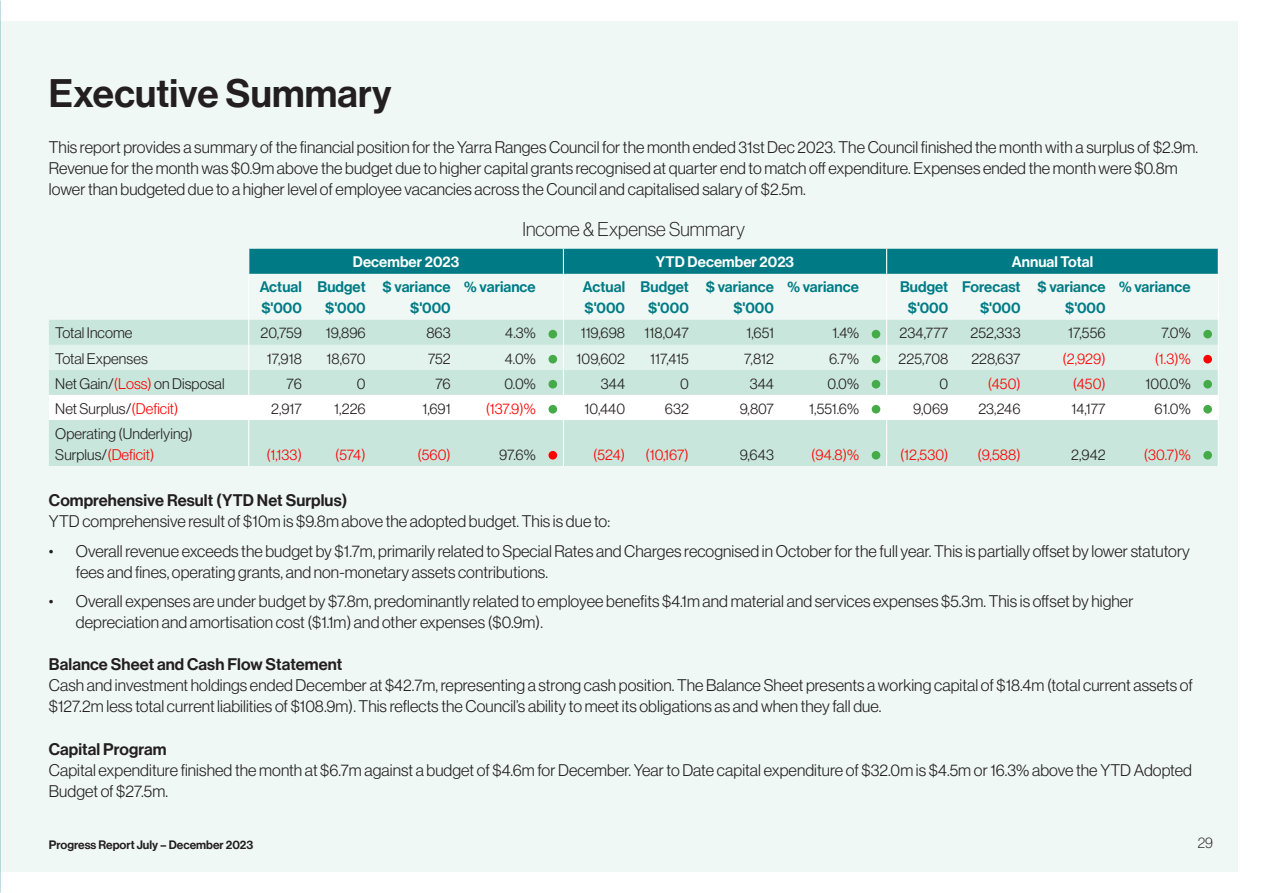
<style>
.page{position:relative;width:1263px;height:893px;background:#fff}
.page>*{position:absolute;margin:0;border:0;box-sizing:border-box;transform-origin:0 0}
.t1{font:39px "Neue Haas Display Mediu";letter-spacing:.005em;color:#231f20}
.t2{font:100 19.5px "Neue Haas Display";letter-spacing:.005em;color:#231f20}
.Copy{font:300 16.5px/21px "Neue Haas Display";letter-spacing:.005em;color:#231f20}
.Copy-2{font:300 15px/21px "Neue Haas Display";letter-spacing:.005em;color:#231f20}
.Copy-3{font:15px/21px "Neue Haas Display Mediu";letter-spacing:.005em;color:#007b85;text-align:right}
.Copy-4{font:300 15px "Neue Haas Display";letter-spacing:.005em;color:#f00}
.Copy-5{font:15px "Neue Haas Display Mediu";letter-spacing:.005em;color:#fff}
.t3{font:100 15px "Neue Haas Display";color:#231f20}
.t4{font:12px "Neue Haas Display Mediu";color:#231f20}
.s1{color:#f00}
.s2{font-family:"Neue Haas Display Mediu";font-weight:400}
</style>
<div class="page">
<div style="left:0;top:21px;width:1237px;height:851px;background:#eff8f5"></div>
<div style="left:49px;top:420px;width:1169px;height:46px;background:#c8e6db"></div>
<hr style="left:248px;top:274px;width:1px;height:46px;background:#fff">
<hr style="left:248px;top:420px;width:1px;height:46px;background:#fff">
<hr style="left:563px;top:274px;width:1px;height:46px;background:#fff">
<hr style="left:563px;top:420px;width:1px;height:46px;background:#fff">
<div style="left:249px;top:249px;width:969px;height:25px;background:#007b85"></div>
<hr style="left:886px;top:274px;width:1px;height:46px;background:#fff">
<hr style="left:1218px;top:274px;width:1px;height:46px;background:#fff">
<svg style="left:49px;top:320px;width:1170px;height:100px"></svg>
<hr style="left:886px;top:420px;width:1px;height:46px;background:#fff">
<hr style="left:1218px;top:420px;width:1px;height:46px;background:#fff">
<div style="left:548px;top:330px;width:9px;height:8px;background:#45ab48;border-radius:50%"></div>
<div style="left:872px;top:330px;width:8px;height:8px;background:#45ab48;border-radius:50%"></div>
<div style="left:1203px;top:330px;width:9px;height:8px;background:#45ab48;border-radius:50%"></div>
<div style="left:548px;top:355px;width:9px;height:8px;background:#45ab48;border-radius:50%"></div>
<div style="left:872px;top:355px;width:8px;height:8px;background:#45ab48;border-radius:50%"></div>
<div style="left:1203px;top:355px;width:9px;height:8px;background:#f00;border-radius:50%"></div>
<div style="left:548px;top:380px;width:9px;height:8px;background:#45ab48;border-radius:50%"></div>
<div style="left:872px;top:380px;width:8px;height:8px;background:#45ab48;border-radius:50%"></div>
<div style="left:1203px;top:380px;width:9px;height:8px;background:#45ab48;border-radius:50%"></div>
<div style="left:548px;top:405px;width:9px;height:9px;background:#45ab48;border-radius:50%"></div>
<div style="left:872px;top:405px;width:8px;height:9px;background:#45ab48;border-radius:50%"></div>
<div style="left:1203px;top:405px;width:9px;height:9px;background:#45ab48;border-radius:50%"></div>
<div style="left:548px;top:451px;width:9px;height:9px;background:#f00;border-radius:50%"></div>
<div style="left:872px;top:451px;width:8px;height:9px;background:#45ab48;border-radius:50%"></div>
<div style="left:1203px;top:451px;width:9px;height:9px;background:#45ab48;border-radius:50%"></div>
<img style="left:0;top:0;width:1px;height:893px">
<h1 class="t1" style="left:49px;top:70px;width:344px">Executive Summary</h1>
<p class="Copy" style="left:49px;top:137px;width:1151px">This report provides a summary of the financial position for the Yarra Ranges Council for the month ended 31st Dec 2023. The Council finished the month with a surplus of $2.9m.<br>Revenue for the month was $0.9m above the budget due to higher capital grants recognised at quarter end to match off expenditure. Expenses ended the month were $0.8m lower than budgeted due to a higher level of employee vacancies across the Council and capitalised salary of $2.5m.</p>
<h4 class="t2" style="left:522px;top:219px;width:224px">Income &amp; Expense Summary</h4>
<p class="Copy-5" style="left:353px;top:253px;width:108px">December 2023</p>
<p class="Copy-5" style="left:656px;top:253px;width:140px">YTD December 2023</p>
<p class="Copy-5" style="left:1012px;top:253px;width:83px">Annual Total</p>
<p class="Copy-3" style="left:260px;top:277px;width:44px;text-align:left">Actual $'000</p>
<p class="Copy-3" style="left:317px;top:277px;width:50px;text-align:center">Budget $'000</p>
<p class="Copy-3" style="left:383px;top:277px;width:70px">$ variance $'000</p>
<p class="Copy-3" style="left:464px;top:277px;width:73px">% variance</p>
<p class="Copy-3" style="left:583px;top:277px;width:44px;text-align:left">Actual $'000</p>
<p class="Copy-3" style="left:641px;top:277px;width:50px;text-align:center">Budget $'000</p>
<p class="Copy-3" style="left:706px;top:277px;width:70px">$ variance $'000</p>
<p class="Copy-3" style="left:787px;top:277px;width:73px">% variance</p>
<p class="Copy-3" style="left:900px;top:277px;width:50px;text-align:center">Budget $'000</p>
<p class="Copy-3" style="left:962px;top:277px;width:60px">Forecast $'000</p>
<p class="Copy-3" style="left:1037px;top:277px;width:70px">$ variance $'000</p>
<p class="Copy-3" style="left:1119px;top:277px;width:73px">% variance</p>
<p class="Copy-2" style="left:55px;top:323px;width:79px">Total Income</p>
<p class="Copy-2" style="left:261px;top:323px;width:43px">20,759</p>
<p class="Copy-2" style="left:326px;top:323px;width:41px">19,896</p>
<p class="Copy-2" style="left:426px;top:323px;width:26px">863</p>
<p class="Copy-2" style="left:505px;top:323px;width:32px">4.3%</p>
<p class="Copy-2" style="left:581px;top:323px;width:46px">119,698</p>
<p class="Copy-2" style="left:644px;top:323px;width:46px">118,047</p>
<p class="Copy-2" style="left:746px;top:323px;width:29px">1,651</p>
<p class="Copy-2" style="left:832px;top:323px;width:28px">1.4%</p>
<p class="Copy-2" style="left:900px;top:323px;width:50px">234,777</p>
<p class="Copy-2" style="left:970px;top:323px;width:52px">252,333</p>
<p class="Copy-2" style="left:1068px;top:323px;width:39px">17,556</p>
<p class="Copy-2" style="left:1161px;top:323px;width:31px">7.0%</p>
<p class="Copy-2" style="left:55px;top:348px;width:94px">Total Expenses</p>
<p class="Copy-2" style="left:267px;top:348px;width:37px">17,918</p>
<p class="Copy-2" style="left:327px;top:348px;width:41px">18,670</p>
<p class="Copy-2" style="left:428px;top:348px;width:24px">752</p>
<p class="Copy-2" style="left:505px;top:348px;width:33px">4.0%</p>
<p class="Copy-2" style="left:577px;top:348px;width:50px">109,602</p>
<p class="Copy-2" style="left:650px;top:348px;width:40px">117,415</p>
<p class="Copy-2" style="left:744px;top:348px;width:31px">7,812</p>
<p class="Copy-2" style="left:829px;top:348px;width:31px">6.7%</p>
<p class="Copy-2" style="left:899px;top:348px;width:51px">225,708</p>
<p class="Copy-2" style="left:971px;top:348px;width:51px">228,637</p>
<p class="Copy-4" style="left:1062px;top:350px;width:45px">(2,929)</p>
<p class="Copy-4" style="left:1155px;top:350px;width:37px">(1.3)%</p>
<p class="Copy-2" style="left:55px;top:373px;width:171px">Net Gain/<span class="s1">(Loss)</span> on Disposal</p>
<p class="Copy-2" style="left:287px;top:373px;width:17px">76</p>
<p class="Copy-2" style="left:357px;top:373px;width:10px">0</p>
<p class="Copy-2" style="left:435px;top:373px;width:17px">76</p>
<p class="Copy-2" style="left:504px;top:373px;width:33px">0.0%</p>
<p class="Copy-2" style="left:601px;top:373px;width:26px">344</p>
<p class="Copy-2" style="left:680px;top:373px;width:10px">0</p>
<p class="Copy-2" style="left:750px;top:373px;width:26px">344</p>
<p class="Copy-2" style="left:828px;top:373px;width:33px">0.0%</p>
<p class="Copy-2" style="left:939px;top:373px;width:10px">0</p>
<p class="Copy-4" style="left:988px;top:375px;width:34px">(450)</p>
<p class="Copy-4" style="left:1073px;top:375px;width:34px">(450)</p>
<p class="Copy-2" style="left:1145px;top:373px;width:47px">100.0%</p>
<p class="Copy-2" style="left:55px;top:398px;width:125px">Net Surplus/<span class="s1">(Deficit)</span></p>
<p class="Copy-2" style="left:271px;top:398px;width:32px">2,917</p>
<p class="Copy-2" style="left:334px;top:398px;width:33px">1,226</p>
<p class="Copy-2" style="left:422px;top:398px;width:30px">1,691</p>
<p class="Copy-4" style="left:486px;top:400px;width:52px">(137.9)%</p>
<p class="Copy-2" style="left:585px;top:398px;width:42px">10,440</p>
<p class="Copy-2" style="left:665px;top:398px;width:26px">632</p>
<p class="Copy-2" style="left:740px;top:398px;width:36px">9,807</p>
<p class="Copy-2" style="left:809px;top:398px;width:51px">1,551.6%</p>
<p class="Copy-2" style="left:913px;top:398px;width:37px">9,069</p>
<p class="Copy-2" style="left:978px;top:398px;width:44px">23,246</p>
<p class="Copy-2" style="left:1071px;top:398px;width:36px">14,177</p>
<p class="Copy-2" style="left:1154px;top:398px;width:38px">61.0%</p>
<p class="Copy-2" style="left:55px;top:423px;width:139px">Operating (Underlying)<br>Surplus/<span class="s1">(Deficit)</span></p>
<p class="Copy-4" style="left:266px;top:446px;width:37px">(1,133)</p>
<p class="Copy-4" style="left:335px;top:446px;width:32px">(574)</p>
<p class="Copy-4" style="left:417px;top:446px;width:35px">(560)</p>
<p class="Copy-2" style="left:499px;top:444px;width:38px">97.6%</p>
<p class="Copy-4" style="left:593px;top:446px;width:33px">(524)</p>
<p class="Copy-4" style="left:645px;top:446px;width:45px">(10,167)</p>
<p class="Copy-2" style="left:740px;top:444px;width:36px">9,643</p>
<p class="Copy-4" style="left:811px;top:446px;width:49px">(94.8)%</p>
<p class="Copy-4" style="left:900px;top:446px;width:50px">(12,530)</p>
<p class="Copy-4" style="left:977px;top:446px;width:45px">(9,588)</p>
<p class="Copy-2" style="left:1071px;top:444px;width:36px">2,942</p>
<p class="Copy-4" style="left:1144px;top:446px;width:48px">(30.7)%</p>
<p class="Copy" style="left:49px;top:490px;width:563px"><span class="s2">Comprehensive Result (YTD Net Surplus)<br></span>YTD comprehensive result of $10m is $9.8m above the adopted budget. This is due to:</p>
<p class="Copy" style="left:76px;top:540px;width:1116px;text-indent:-27px">• Overall revenue exceeds the budget by $1.7m, primarily related to Special Rates and Charges recognised in October for the full year. This is partially offset by lower statutory fees and fines, operating grants, and non-monetary assets contributions.</p>
<p class="Copy" style="left:76px;top:591px;width:1059px;text-indent:-27px">• Overall expenses are under budget by $7.8m, predominantly related to employee benefits $4.1m and material and services expenses $5.3m. This is offset by higher depreciation and amortisation cost ($1.1m) and other expenses ($0.9m).</p>
<p class="Copy" style="left:49px;top:654px;width:1145px"><span class="s2">Balance Sheet and Cash Flow Statement<br></span>Cash and investment holdings ended December at $42.7m, representing a strong cash position. The Balance Sheet presents a working capital of $18.4m (total current assets of $127.2m less total current liabilities of $108.9m). This reflects the Council’s ability to meet its obligations as and when they fall due.</p>
<p class="Copy" style="left:49px;top:738px;width:1145px"><span class="s2">Capital Program<br></span>Capital expenditure finished the month at $6.7m against a budget of $4.6m for December. Year to Date capital expenditure of $32.0m is $4.5m or 16.3% above the YTD Adopted<br>Budget of $27.5m.</p>
<p class="t4" style="left:49px;top:837px;width:206px">Progress Report July – December 2023</p>
<p class="t3" style="left:1198px;top:834px;width:17px">29</p>
</div>
